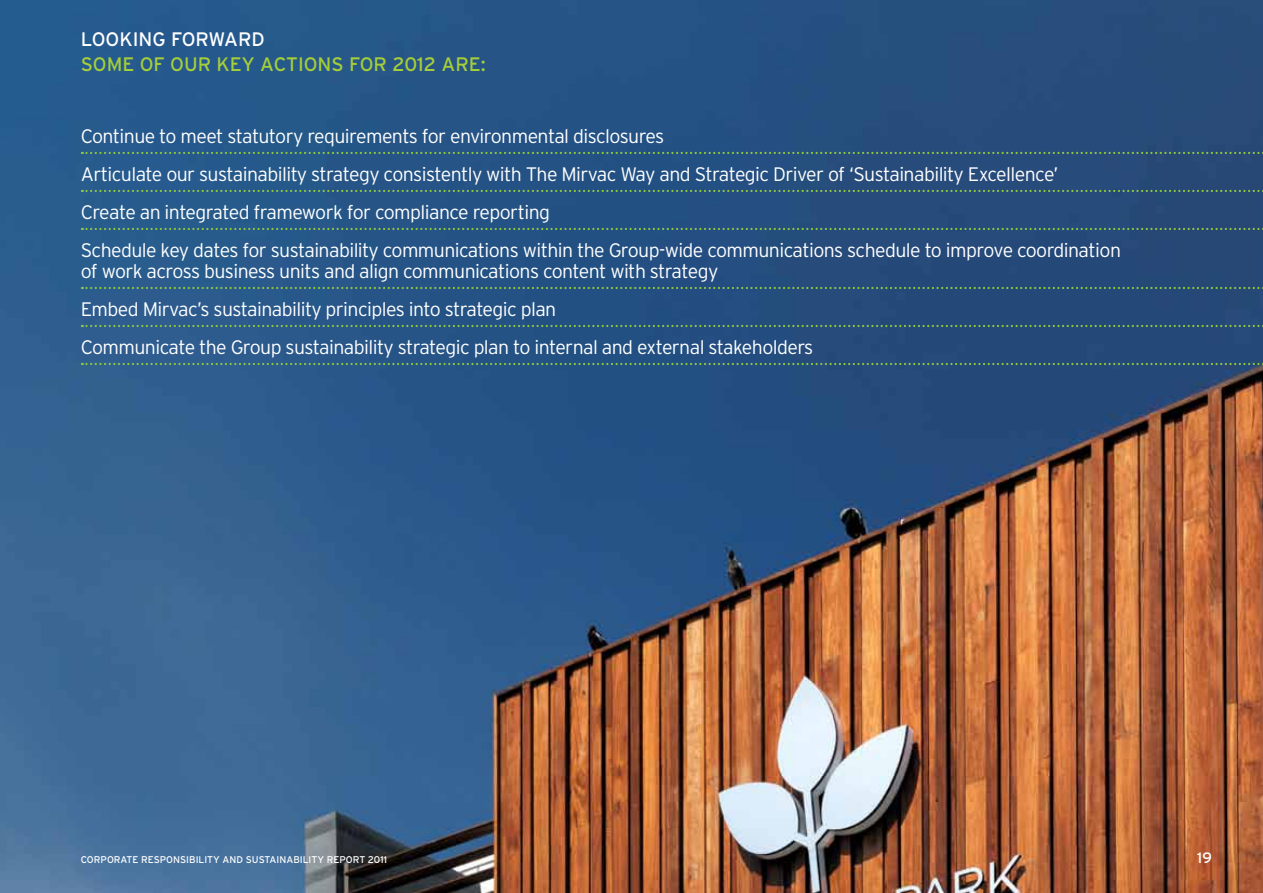
<style>
.page{position:relative;width:1263px;height:893px;background:#fff}
.page>*{position:absolute;margin:0;border:0;box-sizing:border-box;transform-origin:0 0}
.t1{font:300 19.5px/38px "Interstate";letter-spacing:-.03em;color:#fff}
.t2{font:19.5px "Interstate";color:#a6ce39}
.t3{font:19.5px "Interstate";color:#fff}
.t4{font:15px "Interstate";color:#fff}
.t5{font:9.75px "Interstate";color:#fff}
</style>
<div class="page">
<img style="left:0;top:0;width:1263px;height:893px">
<svg style="left:82px;top:152px;width:1181px;height:2px;background:#4e7f66"></svg>
<svg style="left:82px;top:190px;width:1181px;height:2px;background:#4e7e66"></svg>
<svg style="left:82px;top:228px;width:1181px;height:2px;background:#4e7e66"></svg>
<svg style="left:82px;top:287px;width:1181px;height:2px;background:#4e7e65"></svg>
<svg style="left:82px;top:325px;width:1181px;height:2px;background:#4e7e66"></svg>
<svg style="left:82px;top:363px;width:1181px;height:2px;background:#4f7e66"></svg>
<p class="t3" style="left:81px;top:28px;width:13px">LOO</p>
<p class="t3" style="left:119px;top:28px;width:144px">KING FORWARD</p>
<p class="t2" style="left:81px;top:53px;width:206px">SOME OF OUR KEY ACTIONS</p>
<p class="t2" style="left:349px;top:53px;width:138px">FOR 2012 ARE:</p>
<p class="t1" style="left:81px;top:117px;width:1042px">Continue to meet statutory requirements for environmental disclosures<br>Articulate our sustainability strategy consistently with The Mirvac Way and Strategic Driver of ‘Sustainability Excellence’<br>Create an integrated framework for compliance reporting<br>Schedule key dates for sustainability communications within the Group-wide communications schedule to improve coordination</p>
<p class="t1" style="left:81px;top:252px;width:734px">of work across business units and align communications content with strategy<br>Embed Mirvac’s sustainability principles into strategic plan<br>Communicate the Group sustainability strategic plan to internal and external stakeholders</p>
<p class="t5" style="left:81px;top:854px;width:68px">CORPORATE RES</p>
<p class="t5" style="left:160px;top:854px;width:13px">PONSIBI</p>
<p class="t5" style="left:199px;top:854px;width:190px">LITY AND SUSTAINABI LITY REPORT 2011</p>
<p class="t4" style="left:1197px;top:849px;width:16px">19</p>
</div>
